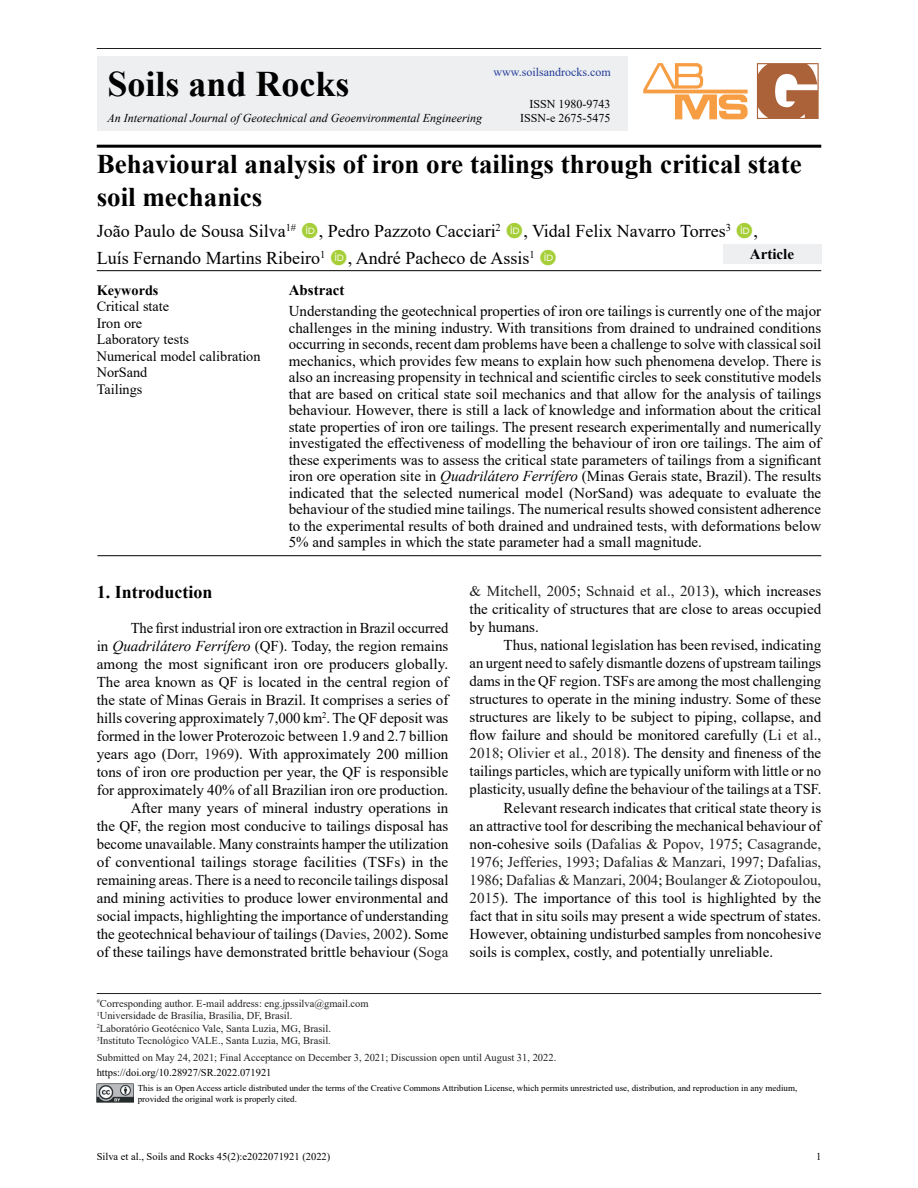
<style>
.page{position:relative;width:918px;height:1188px;background:#fff}
.page>*{position:absolute;margin:0;border:0;box-sizing:border-box;transform-origin:0 0}
.t1{font:700 36px "Times New Roman";color:#000}
.ArticleTitle{font:700 27px/32.4px "Times New Roman";color:#000}
.Authors{font:18px "Times New Roman";color:#000}
.Heading1{font:700 18px "Times New Roman";color:#000}
.Paragraph{font:15px/18px "Times New Roman";color:#000;text-align:justify}
.Abstract{font:15px/16.5px "Times New Roman";color:#000;text-align:justify}
.AbstractTitle{font:700 15px "Times New Roman";color:#000}
.Keywords{font:14.25px/16.5px "Times New Roman";color:#000}
.KeywordsTitle{font:700 14.25px "Times New Roman";color:#000}
.t2{font:italic 12px "Times New Roman";color:#000}
.t3{font:12px/14.4px "Times New Roman";color:#000;text-align:right}
.t4{font:12px "Times New Roman";color:#243d98}
.Affiliations{font:10.5px "Times New Roman";color:#231f20}
.t5{font:10.5px "Times New Roman";color:#000}
.History{font:10.5px "Times New Roman";color:#231f20}
.Correspondence{font:10.5px "Times New Roman";color:#231f20}
.t6{font:9px/10.8px "Times New Roman";color:#000}
.s1{font-style:italic}
.s2{color:#231f20}
</style>
<div class="page">
<div style="left:97px;top:57px;width:531px;height:74px;background:#eeeff1"></div>
<img style="left:97px;top:1083px;width:37px;height:20px">
<hr style="left:97px;top:48px;width:724px;height:1px;background:#231f20">
<svg style="left:757px;top:63px;width:62px;height:56px"></svg>
<svg style="left:643px;top:63px;width:105px;height:56px"></svg>
<hr style="left:97px;top:145px;width:724px;height:3px;background:#000">
<hr style="left:97px;top:270px;width:724px;height:1px;background:#000">
<hr style="left:97px;top:555px;width:724px;height:1px;background:#000">
<hr style="left:97px;top:993px;width:724px;height:1px;background:#231f20">
<div style="left:723px;top:244px;width:98px;height:20px;background:#eeeff1"></div>
<h1 class="t1" style="left:108px;top:58px;width:244px">Soils and Rocks</h1>
<p class="t2" style="left:108px;top:110px;width:376px">An International Journal of Geotechnical and Geoenvironmental Engineering</p>
<p class="t4" style="left:494px;top:64px;width:119px">www.soilsandrocks.com</p>
<p class="t3" style="left:520px;top:96px;width:92px">ISSN 1980-9743<br>ISSN-e 2675-5475</p>
<p class="ArticleTitle" style="left:97px;top:147px;width:707px">Behavioural analysis of iron ore tailings through critical state soil mechanics</p>
<p class="Authors" style="left:97px;top:218px;width:201px">João Paulo de Sousa Silva<sup>1#</sup></p>
<p class="Authors" style="left:319px;top:218px;width:184px">, Pedro Pazzoto Cacciari<sup>2</sup></p>
<p class="Authors" style="left:523px;top:218px;width:209px">, Vidal Felix Navarro Torres<sup>3</sup></p>
<p class="Authors" style="left:754px;top:218px;width:6px">,</p>
<p class="Authors" style="left:97px;top:245px;width:230px">Luís Fernando Martins Ribeiro<sup>1</sup></p>
<p class="Authors" style="left:348px;top:245px;width:188px">, André Pacheco de Assis<sup>1</sup></p>
<p class="AbstractTitle" style="left:750px;top:243px;width:46px">Article</p>
<p class="KeywordsTitle" style="left:97px;top:280px;width:63px">Keywords</p>
<p class="Keywords" style="left:97px;top:298px;width:165px">Critical state<br>Iron ore<br>Laboratory tests<br>Numerical model calibration<br>NorSand<br>Tailings</p>
<p class="AbstractTitle" style="left:289px;top:279px;width:57px">Abstract</p>
<p class="Abstract" style="left:289px;top:302px;width:534px">Understanding the geotechnical properties of iron ore tailings is currently one of the major challenges in the mining industry. With transitions from drained to undrained conditions occurring in seconds, recent dam problems have been a challenge to solve with classical soil mechanics, which provides few means to explain how such phenomena develop. There is also an increasing propensity in technical and scientific circles to seek constitutive models that are based on critical state soil mechanics and that allow for the analysis of tailings behaviour. However, there is still a lack of knowledge and information about the critical state properties of iron ore tailings. The present research experimentally and numerically investigated the effectiveness of modelling the behaviour of iron ore tailings. The aim of these experiments was to assess the critical state parameters of tailings from a significant iron ore operation site in <span class="s1">Quadrilátero Ferrífero</span> (Minas Gerais state, Brazil). The results indicated that the selected numerical model (NorSand) was adequate to evaluate the behaviour of the studied mine tailings. The numerical results showed consistent adherence to the experimental results of both drained and undrained tests, with deformations below 5% and samples in which the state parameter had a small magnitude.</p>
<p class="Heading1" style="left:97px;top:579px;width:117px">1. Introduction</p>
<p class="Paragraph" style="left:97px;top:618px;width:353px;text-indent:34px">The first industrial iron ore extraction in Brazil occurred in <span class="s1">Quadrilátero Ferrífero</span> (QF). Today, the region remains among the most significant iron ore producers globally.<br>The area known as QF is located in the central region of the state of Minas Gerais in Brazil. It comprises a series of hills covering approximately 7,000 km<sup>2</sup>. The QF deposit was formed in the lower Proterozoic between 1.9 and 2.7 billion years ago (<span class="s2">Dorr, 1969</span>). With approximately 200 million tons of iron ore production per year, the QF is responsible for approximately 40% of all Brazilian iron ore production.</p>
<p class="Paragraph" style="left:97px;top:798px;width:353px;text-indent:34px">After many years of mineral industry operations in the QF, the region most conducive to tailings disposal has become unavailable. Many constraints hamper the utilization of conventional tailings storage facilities (TSFs) in the remaining areas. There is a need to reconcile tailings disposal and mining activities to produce lower environmental and social impacts, highlighting the importance of understanding the geotechnical behaviour of tailings (<span class="s2">Davies, 2002</span>). Some of these tailings have demonstrated brittle behaviour (<span class="s2">Soga</span></p>
<p class="Paragraph" style="left:470px;top:581px;width:353px"><span class="s2">&amp; Mitchell, 2005</span>; <span class="s2">Schnaid et al., 2013</span>), which increases the criticality of structures that are close to areas occupied by humans.</p>
<p class="Paragraph" style="left:470px;top:636px;width:353px;text-indent:34px">Thus, national legislation has been revised, indicating an urgent need to safely dismantle dozens of upstream tailings dams in the QF region. TSFs are among the most challenging structures to operate in the mining industry. Some of these structures are likely to be subject to piping, collapse, and flow failure and should be monitored carefully (<span class="s2">Li et al., 2018</span>; <span class="s2">Olivier et al., 2018</span>). The density and fineness of the tailings particles, which are typically uniform with little or no plasticity, usually define the behaviour of the tailings at a TSF.</p>
<p class="Paragraph" style="left:470px;top:798px;width:353px;text-indent:34px">Relevant research indicates that critical state theory is an attractive tool for describing the mechanical behaviour of non-cohesive soils (<span class="s2">Dafalias &amp; Popov, 1975</span>; <span class="s2">Casagrande, 1976</span>; <span class="s2">Jefferies, 1993</span>; <span class="s2">Dafalias &amp; Manzari, 1997</span>; <span class="s2">Dafalias, 1986</span>; <span class="s2">Dafalias &amp; Manzari, 2004</span>; <span class="s2">Boulanger &amp; Ziotopoulou, 2015</span>). The importance of this tool is highlighted by the fact that in situ soils may present a wide spectrum of states.<br>However, obtaining undisturbed samples from noncohesive soils is complex, costly, and potentially unreliable.</p>
<p class="Correspondence" style="left:97px;top:996px;width:274px"><sup>#</sup>Corresponding author. E-mail address: eng.jpssilva@gmail.com</p>
<p class="Affiliations" style="left:97px;top:1008px;width:197px"><sup>1</sup>Universidade de Brasília, Brasília, DF, Brasil.</p>
<p class="Affiliations" style="left:97px;top:1021px;width:236px"><sup>2</sup>Laboratório Geotécnico Vale, Santa Luzia, MG, Brasil.</p>
<p class="Affiliations" style="left:97px;top:1034px;width:236px"><sup>3</sup>Instituto Tecnológico VALE., Santa Luzia, MG, Brasil.</p>
<p class="History" style="left:97px;top:1050px;width:461px">Submitted on May 24, 2021; Final Acceptance on December 3, 2021; Discussion open until August 31, 2022.</p>
<p class="t5" style="left:97px;top:1065px;width:176px">https://doi.org/10.28927/SR.2022.071921</p>
<p class="t6" style="left:138px;top:1083px;width:661px">This is an Open Access article distributed under the terms of the Creative Commons Attribution License, which permits unrestricted use, distribution, and reproduction in any medium, provided the original work is properly cited.</p>
<p class="t5" style="left:97px;top:1149px;width:235px">Silva et al., Soils and Rocks 45(2):e2022071921 (2022)</p>
<p class="t5" style="left:816px;top:1149px;width:7px">1</p>
</div>
